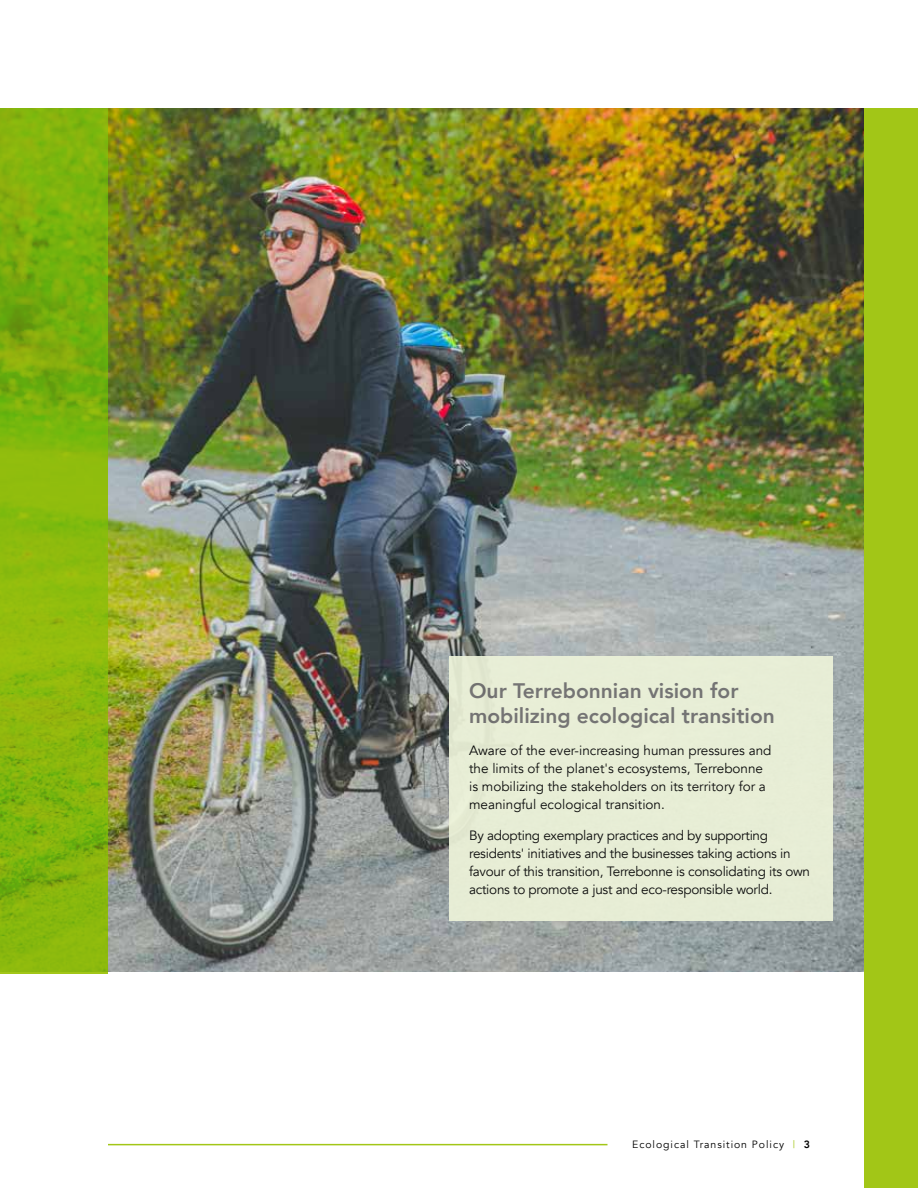
<style>
.page{position:relative;width:918px;height:1188px;background:#fff}
.page>*{position:absolute;margin:0;border:0;box-sizing:border-box;transform-origin:0 0}
.t1{font:800 21px/25.2px "Avenir";color:#706f6f}
.t2{font:13.5px/18px "Avenir";letter-spacing:-.02em;color:#000}
.t3{font:13.5px/18px "Avenir";color:#000}
.t4{font:10.5px "Avenir";letter-spacing:.09em;color:#000}
.s1{color:#a2c617}
.s2{font-weight:800}
</style>
<div class="page">
<div style="left:864px;top:108px;width:54px;height:1080px;background:#a2c617"></div>
<hr style="left:108px;top:1144px;width:500px;height:1px;background:#a2c617">
<img style="left:108px;top:108px;width:756px;height:864px">
<div style="left:449px;top:657px;width:383px;height:264px;background:#e7edd6"></div>
<svg style="left:0;top:108px;width:108px;height:865px;background:#83b50d"></svg>
<h1 class="t1" style="left:469px;top:678px;width:307px">Our Terrebonnian vision for mobilizing ecological transition</h1>
<p class="t3" style="left:469px;top:741px;width:304px">Aware of the ever-increasing human pressures and the limits of the planet's ecosystems, Terrebonne is mobilizing the stakeholders on its territory for a meaningful ecological transition.</p>
<p class="t2" style="left:469px;top:827px;width:342px">By adopting exemplary practices and by supporting residents' initiatives and the businesses taking actions in favour of this transition, Terrebonne is consolidating its own actions to promote a just and eco-responsible world.</p>
<p class="t4" style="left:632px;top:1138px;width:179px">Ecological Transition Policy <span class="s1">|</span> <span class="s2">3</span></p>
</div>
